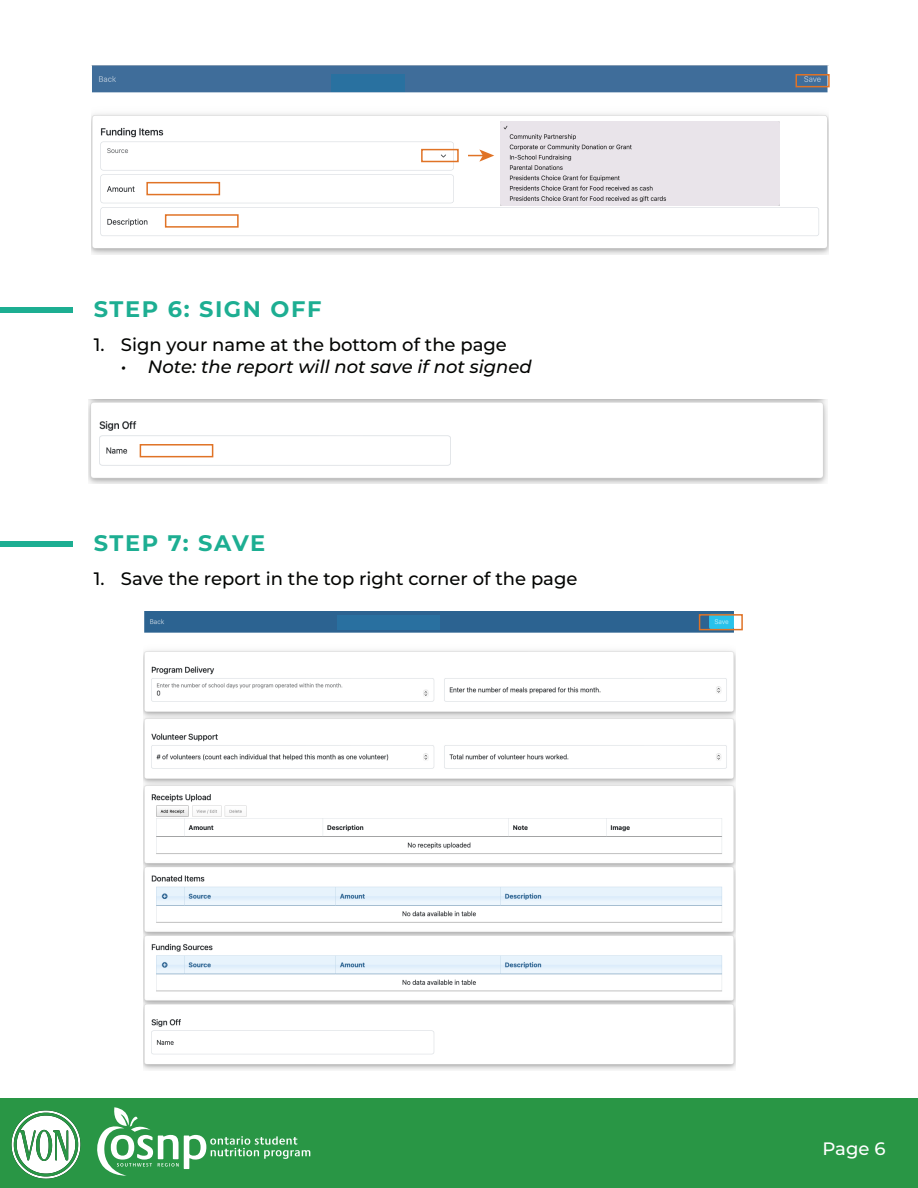
<style>
.page{position:relative;width:918px;height:1188px;background:#fff}
.page>*{position:absolute;margin:0;border:0;box-sizing:border-box;transform-origin:0 0}
.t1{font:700 22.5px "Montserrat";letter-spacing:.07em;color:#1dae92}
.t2{font:500 18px "Montserrat";color:#040503}
.t3{font:italic 500 18px "Montserrat";color:#040503}
.t4{font:500 18px "Montserrat";color:#fff}
</style>
<div class="page">
<div style="left:0;top:1099px;width:918px;height:89px;background:#299645"></div>
<img style="left:0;top:1098px;width:95px;height:81px">
<svg style="left:92px;top:1107px;width:218px;height:69px"></svg>
<img style="left:92px;top:66px;width:737px;height:188px">
<img style="left:500px;top:122px;width:280px;height:83px">
<div style="left:421px;top:149px;width:38px;height:13px;border:2px solid #e07326"></div>
<div style="left:146px;top:182px;width:74px;height:13px;border:2px solid #e07326"></div>
<div style="left:165px;top:214px;width:74px;height:14px;border:2px solid #e07326"></div>
<svg style="left:468px;top:149px;width:26px;height:13px"></svg>
<div style="left:796px;top:74px;width:34px;height:13px;border:2px solid #e07326"></div>
<div style="left:331px;top:74px;width:74px;height:17px;background:#2971a0"></div>
<img style="left:89px;top:400px;width:738px;height:83px">
<div style="left:140px;top:444px;width:73px;height:13px;border:2px solid #e07326"></div>
<img style="left:144px;top:611px;width:592px;height:459px">
<div style="left:699px;top:614px;width:44px;height:16px;border:2px solid #e07326"></div>
<div style="left:337px;top:615px;width:103px;height:15px;background:#2970a0"></div>
<div style="left:0;top:541px;width:73px;height:6px;background:#1dae92"></div>
<div style="left:0;top:307px;width:73px;height:6px;background:#1dae92"></div>
<p class="t1" style="left:94px;top:292px;width:229px">STEP 6: SIGN OFF</p>
<p class="t2" style="left:94px;top:332px;width:415px">1. Sign your name at the bottom of the page</p>
<p class="t3" style="left:121px;top:354px;width:412px">• Note: the report will not save if not signed</p>
<p class="t1" style="left:94px;top:527px;width:173px">STEP 7: SAVE</p>
<p class="t2" style="left:94px;top:566px;width:485px">1. Save the report in the top right corner of the page</p>
<p class="t4" style="left:823px;top:1136px;width:64px">Page 6</p>
</div>
